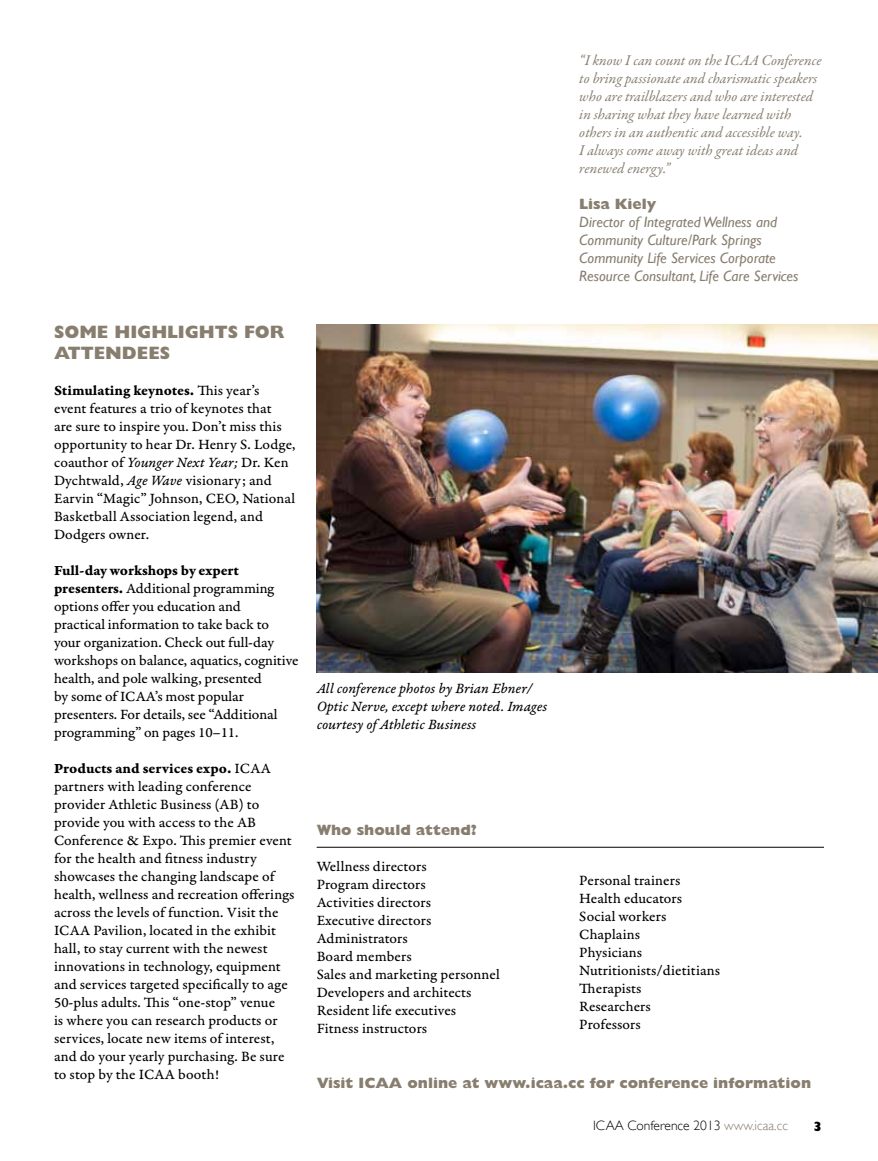
<style>
.page{position:relative;width:878px;height:1161px;background:#fff}
.page>*{position:absolute;margin:0;border:0;box-sizing:border-box;transform-origin:0 0}
.t1{font:800 18px/21.6px "Gill Sans";color:#887e6f}
.t2{font:15px/18px "Garamond Premr Pro Capt";color:#000}
.t3{font:italic 15px/18px "Garamond Premr Pro";letter-spacing:-.005em;color:#887e6f}
.t4{font:italic 15px/18px "Gill Sans";color:#887e6f}
.t5{font:15px/18px "Garamond Premr Pro It Capt";color:#000}
.t6{font:15px "Garamond Premr Pro Bd Capt";letter-spacing:-.005em;color:#000}
.t7{font:800 15px "Gill Sans";color:#887e6f}
.t8{font:300 13.5px "Gill Sans";color:#000}
.t9{font:800 13.5px "Gill Sans";color:#000}
.s1{font-family:"Garamond Premr Pro Capt"}
.s2{font-family:"Garamond Premr Pro It Capt"}
.s3{font-family:"Garamond Premr Pro Bd Capt"}
.s4{color:#887e6f}
</style>
<div class="page">
<img style="left:316px;top:324px;width:562px;height:348px">
<hr style="left:316px;top:847px;width:508px;height:1px;background:#000">
<p class="t1" style="left:54px;top:321px;width:232px">SOME HIGHLIGHTS FOR<br>ATTENDEES</p>
<p class="t6" style="left:54px;top:382px;width:207px">Stimulating keynotes. <span class="s1">This year’s</span></p>
<p class="t2" style="left:54px;top:400px;width:243px">event features a trio of keynotes that<br>are sure to inspire you. Don’t miss this opportunity to hear Dr. Henry S. Lodge, coauthor of <span class="s2">Younger Next Year;</span> Dr. Ken Dychtwald, <span class="s2">Age Wave</span> visionary; and Earvin “Magic” Johnson, CEO, National Basketball Association legend, and Dodgers owner.</p>
<p class="t6" style="left:54px;top:562px;width:186px">Full-day workshops by expert</p>
<p class="t2" style="left:54px;top:580px;width:246px"><span class="s3">presenters.</span> Additional programming options offer you education and<br>practical information to take back to your organization. Check out full-day workshops on balance, aquatics, cognitive health, and pole walking, presented<br>by some of ICAA’s most popular presenters. For details, see “Additional programming” on pages 10–11.</p>
<p class="t6" style="left:54px;top:760px;width:218px">Products and services expo. <span class="s1">ICAA</span></p>
<p class="t2" style="left:54px;top:778px;width:242px">partners with leading conference provider Athletic Business (AB) to provide you with access to the AB Conference &amp; Expo. This premier event for the health and fitness industry showcases the changing landscape of health, wellness and recreation offerings across the levels of function. Visit the ICAA Pavilion, located in the exhibit hall, to stay current with the newest innovations in technology, equipment and services targeted specifically to age 50-plus adults. This “one-stop” venue<br>is where you can research products or services, locate new items of interest, and do your yearly purchasing. Be sure to stop by the ICAA booth!</p>
<p class="t3" style="left:579px;top:52px;width:244px">“I know I can count on the ICAA Conference to bring passionate and charismatic speakers who are trailblazers and who are interested in sharing what they have learned with others in an authentic and accessible way.<br>I always come away with great ideas and renewed energy.”</p>
<p class="t7" style="left:579px;top:195px;width:78px">Lisa Kiely</p>
<p class="t4" style="left:579px;top:213px;width:221px">Director of Integrated Wellness and Community Culture/Park Springs Community Life Services Corporate Resource Consultant, Life Care Services</p>
<p class="t5" style="left:316px;top:680px;width:232px">All conference photos by Brian Ebner/<br>Optic Nerve, except where noted. Images courtesy of Athletic Business</p>
<p class="t7" style="left:316px;top:821px;width:162px">Who should attend?</p>
<p class="t2" style="left:316px;top:858px;width:185px">Wellness directors<br>Program directors<br>Activities directors<br>Executive directors<br>Administrators<br>Board members<br>Sales and marketing personnel<br>Developers and architects<br>Resident life executives<br>Fitness instructors</p>
<p class="t2" style="left:579px;top:872px;width:142px">Personal trainers<br>Health educators<br>Social workers<br>Chaplains<br>Physicians<br>Nutritionists/dietitians<br>Therapists<br>Researchers<br>Professors</p>
<p class="t7" style="left:316px;top:1075px;width:496px">Visit ICAA online at www.icaa.cc for conference information</p>
<p class="t8" style="left:593px;top:1118px;width:196px">ICAA Conference 2013 <span class="s4">www.icaa.cc</span></p>
<p class="t9" style="left:813px;top:1118px;width:11px">3</p>
</div>
